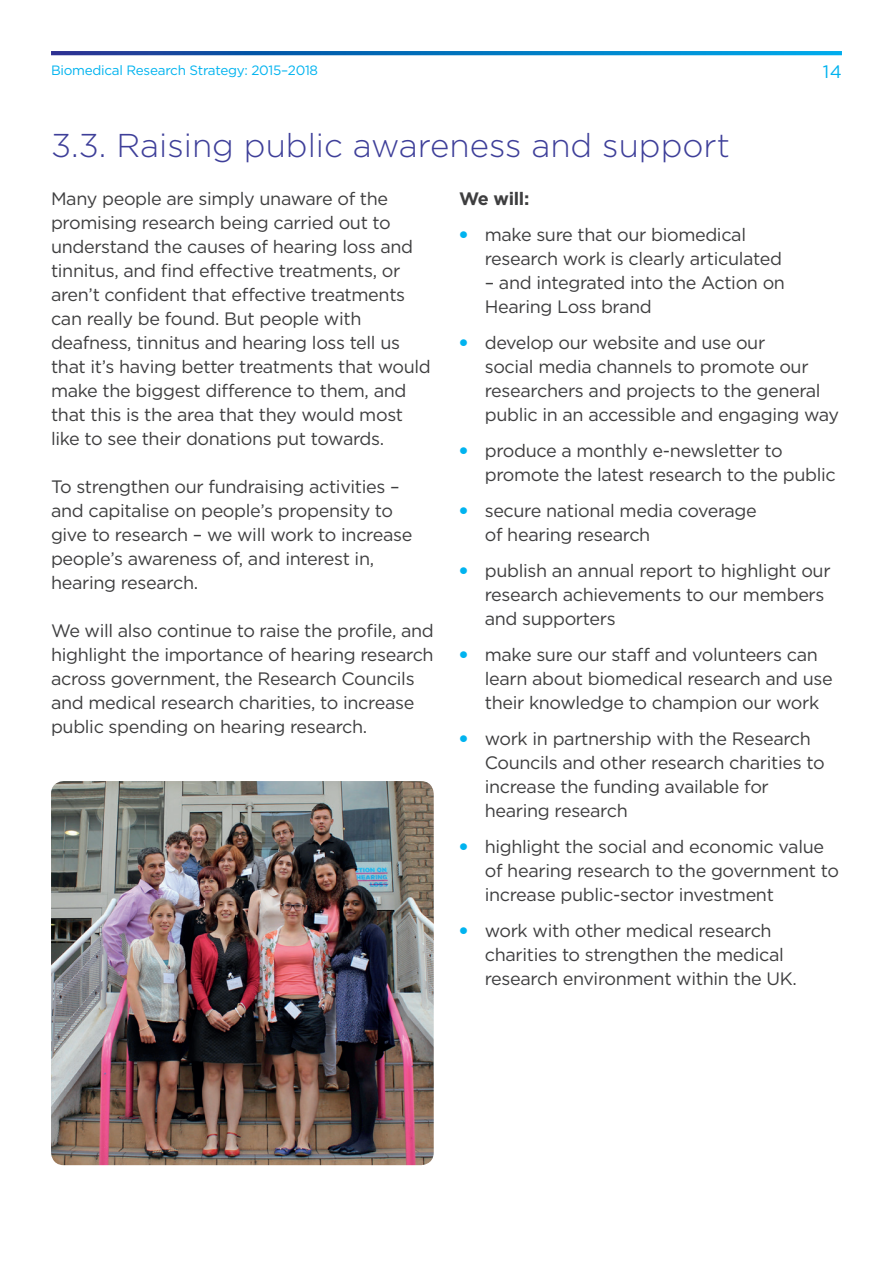
<style>
.page{position:relative;width:893px;height:1263px;background:#fff}
.page>*{position:absolute;margin:0;border:0;box-sizing:border-box;transform-origin:0 0}
.t1{font:300 33px "Gotham";color:#3e3f99}
.t2{font:18px/24px "Gotham";letter-spacing:-.02em;color:#3e3e3f}
.t3{font:700 18px "Gotham";letter-spacing:-.02em;color:#3e3e3f}
.t4{font:18px "Gotham";color:#00b3ef}
.t5{font:13.5px "Gotham";letter-spacing:-.02em;color:#00b3ef}
.s1{font-weight:900;color:#00b3ef}
</style>
<div class="page">
<svg style="left:51px;top:51px;width:791px;height:4px;background:#0871bd"></svg>
<img style="left:51px;top:781px;width:383px;height:384px">
<p class="t5" style="left:51px;top:61px;width:269px">Biomedical Research Strategy: 2015–2018</p>
<p class="t4" style="left:823px;top:60px;width:21px">14</p>
<h1 class="t1" style="left:51px;top:125px;width:680px">3.3. Raising public awareness and support</h1>
<p class="t2" style="left:51px;top:186px;width:381px">Many people are simply unaware of the promising research being carried out to understand the causes of hearing loss and tinnitus, and find effective treatments, or aren’t confident that effective treatments can really be found. But people with deafness, tinnitus and hearing loss tell us that it’s having better treatments that would make the biggest difference to them, and that this is the area that they would most like to see their donations put towards.</p>
<p class="t2" style="left:51px;top:474px;width:363px">To strengthen our fundraising activities – and capitalise on people’s propensity to give to research – we will work to increase people’s awareness of, and interest in, hearing research.</p>
<p class="t2" style="left:51px;top:618px;width:384px">We will also continue to raise the profile, and highlight the importance of hearing research across government, the Research Councils and medical research charities, to increase public spending on hearing research.</p>
<p class="t3" style="left:459px;top:187px;width:72px">We will:</p>
<p class="t2" style="left:485px;top:222px;width:299px;text-indent:-26px"><span class="s1">•</span> make sure that our biomedical research work is clearly articulated</p>
<p class="t2" style="left:485px;top:270px;width:302px">– and integrated into the Action on<br>Hearing Loss brand</p>
<p class="t2" style="left:485px;top:330px;width:356px;text-indent:-26px"><span class="s1">•</span> develop our website and use our<br>social media channels to promote our researchers and projects to the general public in an accessible and engaging way</p>
<p class="t2" style="left:485px;top:438px;width:352px;text-indent:-26px"><span class="s1">•</span> produce a monthly e-newsletter to promote the latest research to the public</p>
<p class="t2" style="left:485px;top:498px;width:274px;text-indent:-26px"><span class="s1">•</span> secure national media coverage of hearing research</p>
<p class="t2" style="left:485px;top:558px;width:347px;text-indent:-26px"><span class="s1">•</span> publish an annual report to highlight our research achievements to our members and supporters</p>
<p class="t2" style="left:485px;top:642px;width:350px;text-indent:-26px"><span class="s1">•</span> make sure our staff and volunteers can learn about biomedical research and use their knowledge to champion our work</p>
<p class="t2" style="left:485px;top:726px;width:341px;text-indent:-26px"><span class="s1">•</span> work in partnership with the Research Councils and other research charities to increase the funding available for hearing research</p>
<p class="t2" style="left:485px;top:834px;width:356px;text-indent:-26px"><span class="s1">•</span> highlight the social and economic value of hearing research to the government to increase public-sector investment</p>
<p class="t2" style="left:485px;top:918px;width:314px;text-indent:-26px"><span class="s1">•</span> work with other medical research charities to strengthen the medical research environment within the UK.</p>
</div>
